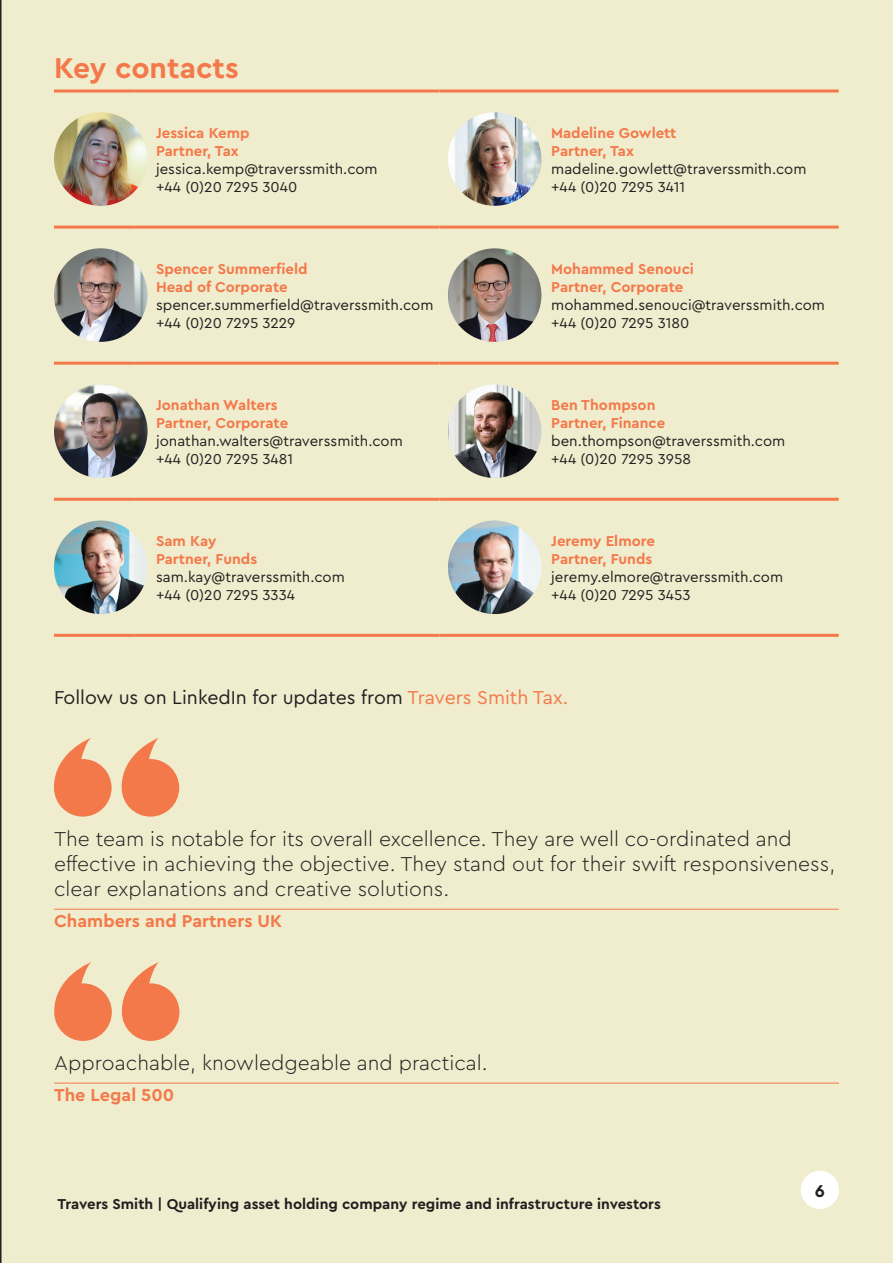
<style>
.page{position:relative;width:893px;height:1263px;background:#efedce}
.page>*{position:absolute;margin:0;border:0;box-sizing:border-box;transform-origin:0 0}
.headline{font:700 30px "Cera Pro";color:#f4794a}
.medium_quote{font:300 21px/25.2px "Cera Pro";color:#231f20}
.t1{font:19.5px "Cera Pro";color:#231f20}
.small_quotee{font:700 18px "Cera Pro";color:#f4794a}
.folioPageNumber{font:700 18px "Cera Pro";color:#231f20}
.contact_name{font:15px/18px "Cera Pro";color:#231f20}
.folio{font:700 15px "Cera Pro";color:#231f20}
.s1{font-weight:700;color:#f4794a}
.s2{color:#f4794a}
</style>
<div class="page">
<div style="left:801px;top:1171px;width:38px;height:38px;background:#fff;border-radius:50%"></div>
<hr style="left:54px;top:89px;width:81px;height:3px;background:#f4794a">
<hr style="left:135px;top:89px;width:304px;height:3px;background:#f4794a">
<svg style="left:439px;top:89px;width:9px;height:3px"></svg>
<hr style="left:448px;top:89px;width:82px;height:3px;background:#f4794a">
<hr style="left:530px;top:89px;width:309px;height:3px;background:#f4794a">
<hr style="left:54px;top:226px;width:81px;height:3px;background:#f4794a">
<hr style="left:135px;top:226px;width:304px;height:3px;background:#f4794a">
<svg style="left:439px;top:226px;width:9px;height:3px"></svg>
<hr style="left:448px;top:226px;width:82px;height:3px;background:#f4794a">
<hr style="left:530px;top:226px;width:309px;height:3px;background:#f4794a">
<hr style="left:54px;top:362px;width:81px;height:3px;background:#f4794a">
<hr style="left:135px;top:362px;width:304px;height:3px;background:#f4794a">
<svg style="left:439px;top:362px;width:9px;height:3px"></svg>
<hr style="left:448px;top:362px;width:82px;height:3px;background:#f4794a">
<hr style="left:530px;top:362px;width:309px;height:3px;background:#f4794a">
<hr style="left:54px;top:498px;width:81px;height:3px;background:#f4794a">
<hr style="left:135px;top:498px;width:304px;height:3px;background:#f4794a">
<svg style="left:439px;top:498px;width:9px;height:3px"></svg>
<hr style="left:448px;top:498px;width:82px;height:3px;background:#f4794a">
<hr style="left:530px;top:498px;width:309px;height:3px;background:#f4794a">
<hr style="left:54px;top:634px;width:81px;height:3px;background:#f4794a">
<hr style="left:135px;top:634px;width:304px;height:3px;background:#f4794a">
<svg style="left:439px;top:634px;width:9px;height:3px"></svg>
<hr style="left:448px;top:634px;width:82px;height:3px;background:#f4794a">
<hr style="left:530px;top:634px;width:309px;height:3px;background:#f4794a">
<img style="left:54px;top:112px;width:94px;height:94px;border-radius:47px">
<img style="left:448px;top:112px;width:93px;height:94px;border-radius:47px">
<img style="left:54px;top:248px;width:94px;height:94px;border-radius:47px">
<img style="left:448px;top:248px;width:93px;height:94px;border-radius:47px">
<img style="left:54px;top:384px;width:94px;height:94px;border-radius:47px">
<img style="left:448px;top:384px;width:93px;height:94px;border-radius:47px">
<img style="left:54px;top:520px;width:94px;height:94px;border-radius:47px">
<img style="left:448px;top:520px;width:93px;height:94px;border-radius:47px">
<hr style="left:54px;top:909px;width:785px;height:1px;background:#f4794a">
<svg style="left:53px;top:738px;width:59px;height:79px;background:#f2a47b"></svg>
<svg style="left:121px;top:738px;width:58px;height:79px;background:#f2a37a"></svg>
<hr style="left:54px;top:1083px;width:785px;height:1px;background:#f4794a">
<svg style="left:54px;top:962px;width:58px;height:79px;background:#f2a37a"></svg>
<svg style="left:121px;top:962px;width:58px;height:79px;background:#f2a37a"></svg>
<p class="headline" style="left:54px;top:48px;width:186px">Key contacts</p>
<p class="contact_name" style="left:156px;top:123px;width:223px"><span class="s1">Jessica Kemp<br>Partner, Tax </span>jessica.kemp@traverssmith.com +44 (0)20 7295 3040</p>
<p class="contact_name" style="left:551px;top:123px;width:257px"><span class="s1">Madeline Gowlett<br>Partner, Tax </span>madeline.gowlett@traverssmith.com +44 (0)20 7295 3411</p>
<p class="contact_name" style="left:156px;top:259px;width:279px"><span class="s1">Spencer Summerfield<br>Head of Corporate </span>spencer.summerfield@traverssmith.com +44 (0)20 7295 3229</p>
<p class="contact_name" style="left:551px;top:259px;width:275px"><span class="s1">Mohammed Senouci<br>Partner, Corporate </span>mohammed.senouci@traverssmith.com +44 (0)20 7295 3180</p>
<p class="contact_name" style="left:156px;top:396px;width:248px"><span class="s1">Jonathan Walters<br>Partner, Corporate </span>jonathan.walters@traverssmith.com +44 (0)20 7295 3481</p>
<p class="contact_name" style="left:551px;top:396px;width:236px"><span class="s1">Ben Thompson<br>Partner, Finance </span>ben.thompson@traverssmith.com +44 (0)20 7295 3958</p>
<p class="contact_name" style="left:156px;top:532px;width:190px"><span class="s1">Sam Kay<br>Partner, Funds </span>sam.kay@traverssmith.com +44 (0)20 7295 3334</p>
<p class="contact_name" style="left:551px;top:532px;width:233px"><span class="s1">Jeremy Elmore<br>Partner, Funds </span>jeremy.elmore@traverssmith.com +44 (0)20 7295 3453</p>
<p class="t1" style="left:54px;top:685px;width:516px">Follow us on LinkedIn for updates from <span class="s2">Travers Smith Tax.</span></p>
<p class="medium_quote" style="left:54px;top:825px;width:783px">The team is notable for its overall excellence. They are well co-ordinated and effective in achieving the objective. They stand out for their swift responsiveness, clear explanations and creative solutions.</p>
<p class="small_quotee" style="left:54px;top:908px;width:230px">Chambers and Partners UK</p>
<p class="medium_quote" style="left:54px;top:1050px;width:435px">Approachable, knowledgeable and practical.</p>
<p class="small_quotee" style="left:54px;top:1082px;width:122px">The Legal 500</p>
<p class="folio" style="left:57px;top:1194px;width:605px">Travers Smith | Qualifying asset holding company regime and infrastructure investors</p>
<p class="folioPageNumber" style="left:815px;top:1179px;width:12px">6</p>
</div>
